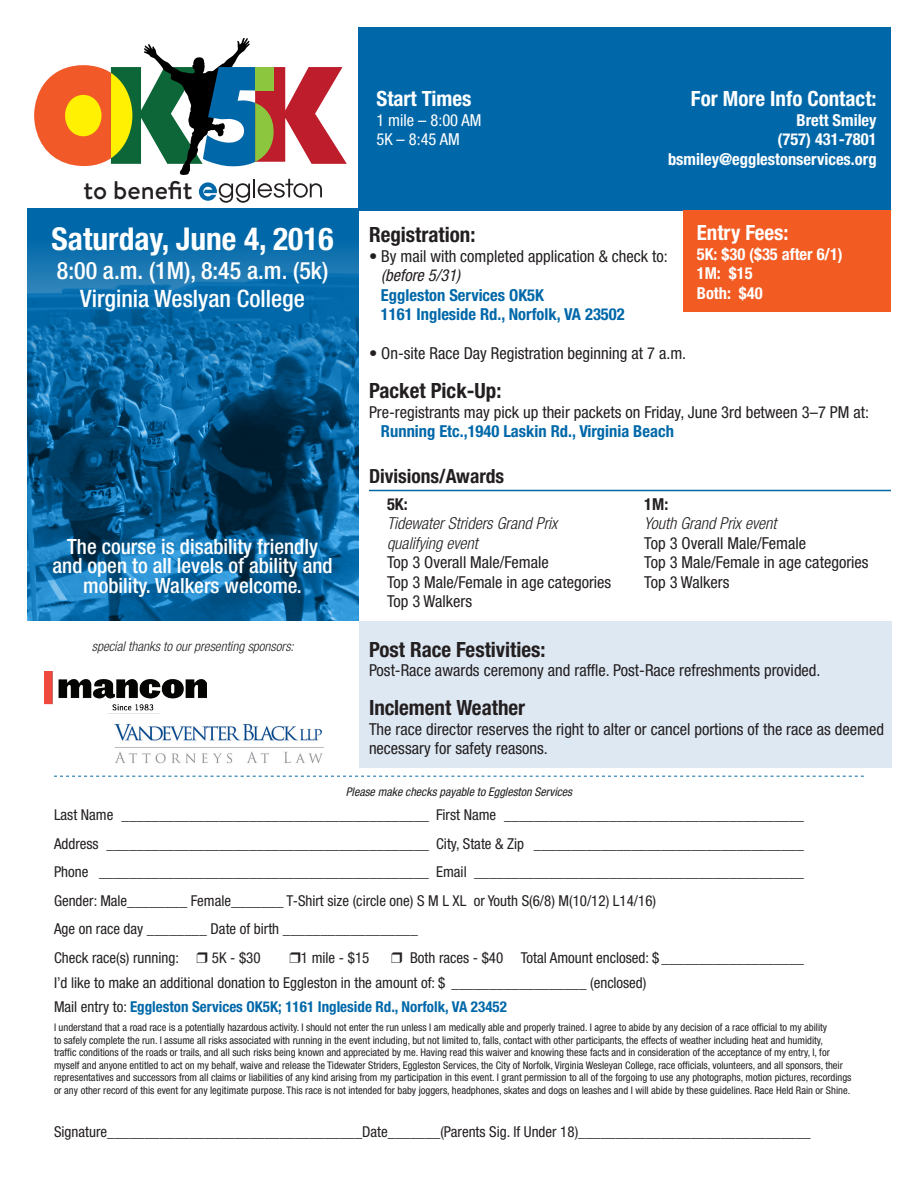
<style>
.page{position:relative;width:918px;height:1188px;background:#fff}
.page>*{position:absolute;margin:0;border:0;box-sizing:border-box;transform-origin:0 0}
.t1{font:700 condensed 31.5px "Helvetica Neue";color:#fff}
.t2{font:500 25.5px "Brandon Text";color:#231f20}
.t3{font:500 condensed 24px/28.5px "Helvetica Neue";color:#fff;text-align:center}
.t4{font:500 condensed 21px/19.5px "Helvetica Neue";color:#fff;text-align:center}
.t5{font:700 condensed 21px "Helvetica Neue";color:#231f20}
.t6{font:700 condensed 21px "Helvetica Neue";color:#fff}
.t7{font:700 condensed 19.5px "Helvetica Neue";color:#231f20}
.t8{font:condensed 16.5px/19.5px "Helvetica Neue";color:#231f20}
.t9{font:700 condensed 16.5px/19.5px "Helvetica Neue";color:#0068a9}
.t10{font:700 condensed 16.5px/19.5px "Helvetica Neue";color:#fff;text-align:right}
.t11{font:italic 300 condensed 16.5px/19.5px "Helvetica Neue";color:#231f20}
.t12{font:condensed 16.5px/19.5px "Helvetica Neue";color:#fff}
.t13{font:italic condensed 16.5px "Helvetica Neue";color:#231f20}
.t14{font:700 condensed 16.5px "Helvetica Neue";color:#231f20}
.t15{font:condensed 15px/28.5px "Helvetica Neue";color:#231f20}
.t16{font:700 condensed 15px "Helvetica Neue";color:#0068a9}
.t17{font:italic 300 condensed 13.5px "Helvetica Neue";color:#231f20}
.t18{font:italic condensed 12px "Helvetica Neue";color:#231f20}
.t19{font:condensed 10.5px/12.6px "Helvetica Neue";color:#231f20}
.s1{font-weight:400;color:#231f20}
</style>
<div class="page">
<img style="left:108px;top:713px;width:216px;height:51px">
<div style="left:360px;top:621px;width:532px;height:146px;background:#dee8f3"></div>
<div style="left:358px;top:27px;width:533px;height:183px;background:#0068a9"></div>
<div style="left:27px;top:209px;width:331px;height:412px;background:#0068a9"></div>
<img style="left:45px;top:672px;width:161px;height:39px">
<img style="left:27px;top:248px;width:331px;height:373px">
<svg style="left:54px;top:776px;width:810px;height:1px"></svg>
<div style="left:683px;top:210px;width:208px;height:102px;background:#f25b21"></div>
<hr style="left:369px;top:490px;width:522px;height:1px;background:#0068a9">
<svg style="left:34px;top:38px;width:313px;height:165px"></svg>
<h2 class="t2" style="left:83px;top:173px;width:111px">to benefit</h2>
<h1 class="t1" style="left:52px;top:220px;width:283px">Saturday, June 4, 2016</h1>
<h3 class="t3" style="left:57px;top:256px;width:273px">8:00 a.m. (1M), 8:45 a.m. (5k)<br>Virginia Weslyan College</h3>
<h3 class="t4" style="left:53px;top:536px;width:282px">The course is disability friendly and open to all levels of ability and mobility. Walkers welcome.</h3>
<p class="t17" style="left:92px;top:639px;width:204px">special thanks to our presenting sponsors:</p>
<h3 class="t6" style="left:376px;top:86px;width:97px">Start Times</h3>
<h3 class="t12" style="left:376px;top:110px;width:106px">1 mile – 8:00 AM<br>5K – 8:45 AM</h3>
<h3 class="t6" style="left:691px;top:86px;width:187px">For More Info Contact:</h3>
<h3 class="t10" style="left:668px;top:110px;width:210px">Brett Smiley<br>(757) 431-7801 bsmiley@egglestonservices.org</h3>
<h3 class="t6" style="left:697px;top:220px;width:93px">Entry Fees:</h3>
<h3 class="t10" style="left:697px;top:244px;width:148px;text-align:left">5K: $30 ($35 after 6/1)<br>1M: $15<br>Both: $40</h3>
<h3 class="t5" style="left:369px;top:222px;width:108px">Registration:</h3>
<h3 class="t8" style="left:369px;top:246px;width:300px">• By mail with completed application &amp; check to:</h3>
<h3 class="t13" style="left:381px;top:266px;width:81px">(before 5/31)</h3>
<h3 class="t9" style="left:381px;top:285px;width:245px">Eggleston Services OK5K<br>1161 Ingleside Rd., Norfolk, VA 23502</h3>
<h3 class="t8" style="left:369px;top:344px;width:319px">• On-site Race Day Registration beginning at 7 a.m.</h3>
<h3 class="t5" style="left:369px;top:378px;width:134px">Packet Pick-Up:</h3>
<h3 class="t8" style="left:369px;top:402px;width:502px">Pre-registrants may pick up their packets on Friday, June 3rd between 3–7 PM at:</h3>
<h3 class="t9" style="left:381px;top:421px;width:294px">Running Etc.,1940 Laskin Rd., Virginia Beach</h3>
<h3 class="t7" style="left:369px;top:464px;width:137px">Divisions/Awards</h3>
<h3 class="t14" style="left:387px;top:494px;width:22px">5K:</h3>
<h3 class="t11" style="left:387px;top:513px;width:172px">Tidewater Striders Grand Prix qualifying event</h3>
<h3 class="t8" style="left:387px;top:552px;width:226px">Top 3 Overall Male/Female<br>Top 3 Male/Female in age categories<br>Top 3 Walkers</h3>
<h3 class="t14" style="left:644px;top:494px;width:26px">1M:</h3>
<h3 class="t11" style="left:644px;top:513px;width:134px">Youth Grand Prix event</h3>
<h3 class="t8" style="left:644px;top:533px;width:226px">Top 3 Overall Male/Female<br>Top 3 Male/Female in age categories<br>Top 3 Walkers</h3>
<h3 class="t5" style="left:369px;top:637px;width:178px">Post Race Festivities:</h3>
<h3 class="t8" style="left:369px;top:661px;width:453px">Post-Race awards ceremony and raffle. Post-Race refreshments provided.</h3>
<h3 class="t5" style="left:369px;top:695px;width:158px">Inclement Weather</h3>
<h3 class="t8" style="left:369px;top:719px;width:516px">The race director reserves the right to alter or cancel portions of the race as deemed necessary for safety reasons.</h3>
<p class="t18" style="left:346px;top:785px;width:228px">Please make checks payable to Eggleston Services</p>
<p class="t15" style="left:54px;top:801px;width:752px">Last Name _________________________________________ First Name ________________________________________ Address ___________________________________________ City, State &amp; Zip ____________________________________ Phone ____________________________________________ Email ____________________________________________ Gender: Male________ Female_______ T-Shirt size (circle one) S M L XL or Youth S(6/8) M(10/12) L14/16)<br>Age on race day ________ Date of birth __________________<br>Check race(s) running:</p>
<h3 class="t15" style="left:54px;top:945px;width:752px;line-height:25.5px;text-indent:356px">Both races - $40 Total Amount enclosed: $ ___________________<br>I’d like to make an additional donation to Eggleston in the amount of: $ __________________ (enclosed)</h3>
<h3 class="t16" style="left:54px;top:998px;width:454px"><span class="s1">Mail entry to:</span> Eggleston Services OK5K; 1161 Ingleside Rd., Norfolk, VA 23452</h3>
<p class="t19" style="left:54px;top:1021px;width:799px">I understand that a road race is a potentially hazardous activity. I should not enter the run unless I am medically able and properly trained. I agree to abide by any decision of a race official to my ability<br>to safely complete the run. I assume all risks associated with running in the event including, but not limited to, falls, contact with other participants, the effects of weather including heat and humidity,<br>traffic conditions of the roads or trails, and all such risks being known and appreciated by me. Having read this waiver and knowing these facts and in consideration of the acceptance of my entry, I, for myself and anyone entitled to act on my behalf, waive and release the Tidewater Striders, Eggleston Services, the City of Norfolk, Virginia Wesleyan College, race officials, volunteers, and all sponsors, their representatives and successors from all claims or liabilities of any kind arising from my participation in this event. I grant permission to all of the forgoing to use any photographs, motion pictures, recordings or any other record of this event for any legitimate purpose. This race is not intended for baby joggers, headphones, skates and dogs on leashes and I will abide by these guidelines. Race Held Rain or Shine.</p>
<h3 class="t15" style="left:54px;top:1118px;width:758px">Signature__________________________________Date_______(Parents Sig. If Under 18)_______________________________</h3>
<h3 class="t15" style="left:212px;top:943px;width:50px">5K - $30</h3>
<h3 class="t15" style="left:301px;top:943px;width:70px">1 mile - $15</h3>
</div>
